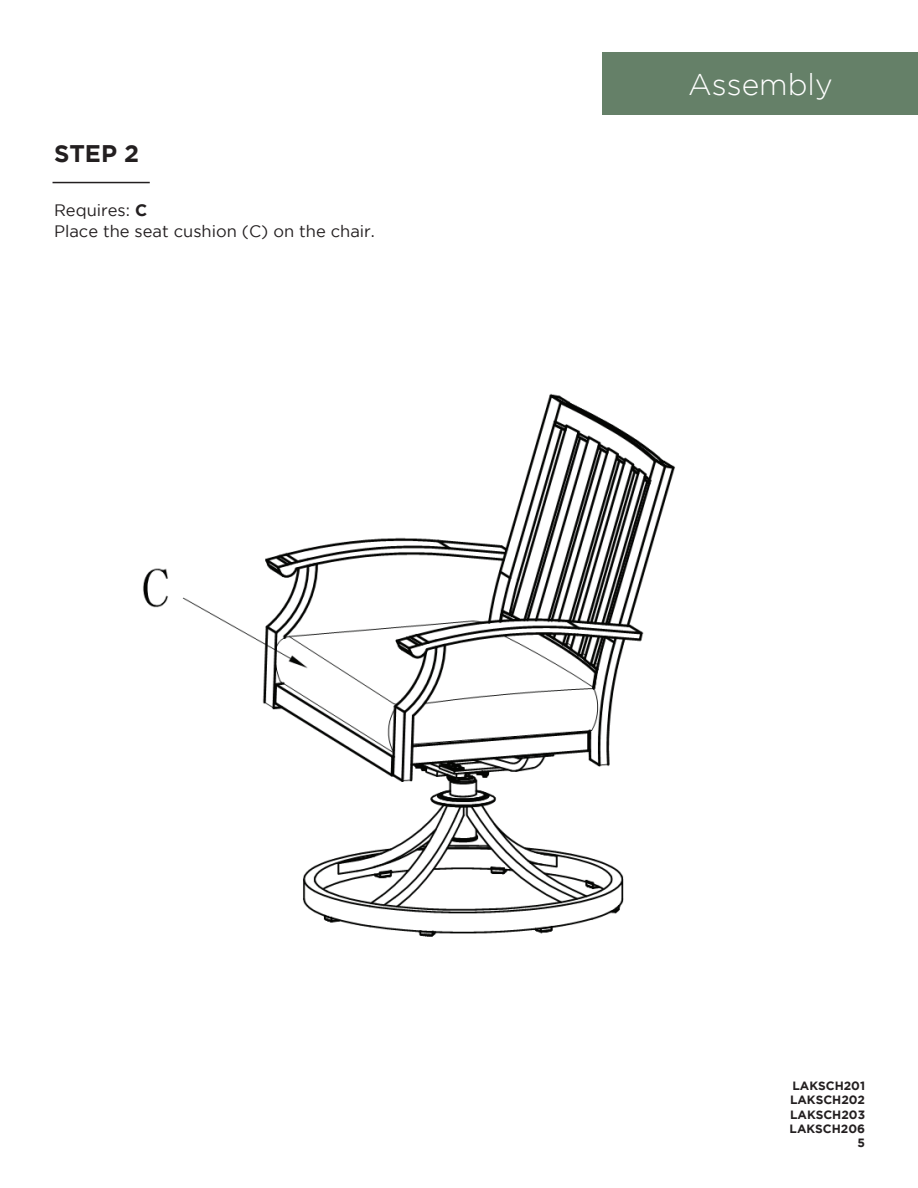
<style>
.page{position:relative;width:918px;height:1188px;background:#fff}
.page>*{position:absolute;margin:0;border:0;box-sizing:border-box;transform-origin:0 0}
.t1{font:300 30px "Gotham";color:#fff}
.t2{font:700 24px "Gotham";color:#231f20}
.t3{font:16.5px/21.6px "Gotham";color:#231f20}
.t4{font:700 12px/14.4px "Gotham";color:#231f20;text-align:right}
.s1{font-weight:700}
</style>
<div class="page">
<div style="left:603px;top:53px;width:315px;height:62px;background:#658068"></div>
<hr style="left:52px;top:182px;width:98px;height:1px;background:#231f20">
<img style="left:143px;top:393px;width:532px;height:544px">
<h2 class="t2" style="left:54px;top:139px;width:87px">STEP 2</h2>
<p class="t3" style="left:54px;top:199px;width:322px">Requires: <span class="s1">C<br></span>Place the seat cushion (C) on the chair.</p>
<h1 class="t1" style="left:688px;top:68px;width:146px">Assembly</h1>
<p class="t4" style="left:789px;top:1078px;width:77px">LAKSCH201<br>LAKSCH202<br>LAKSCH203<br>LAKSCH206<br>5</p>
</div>
